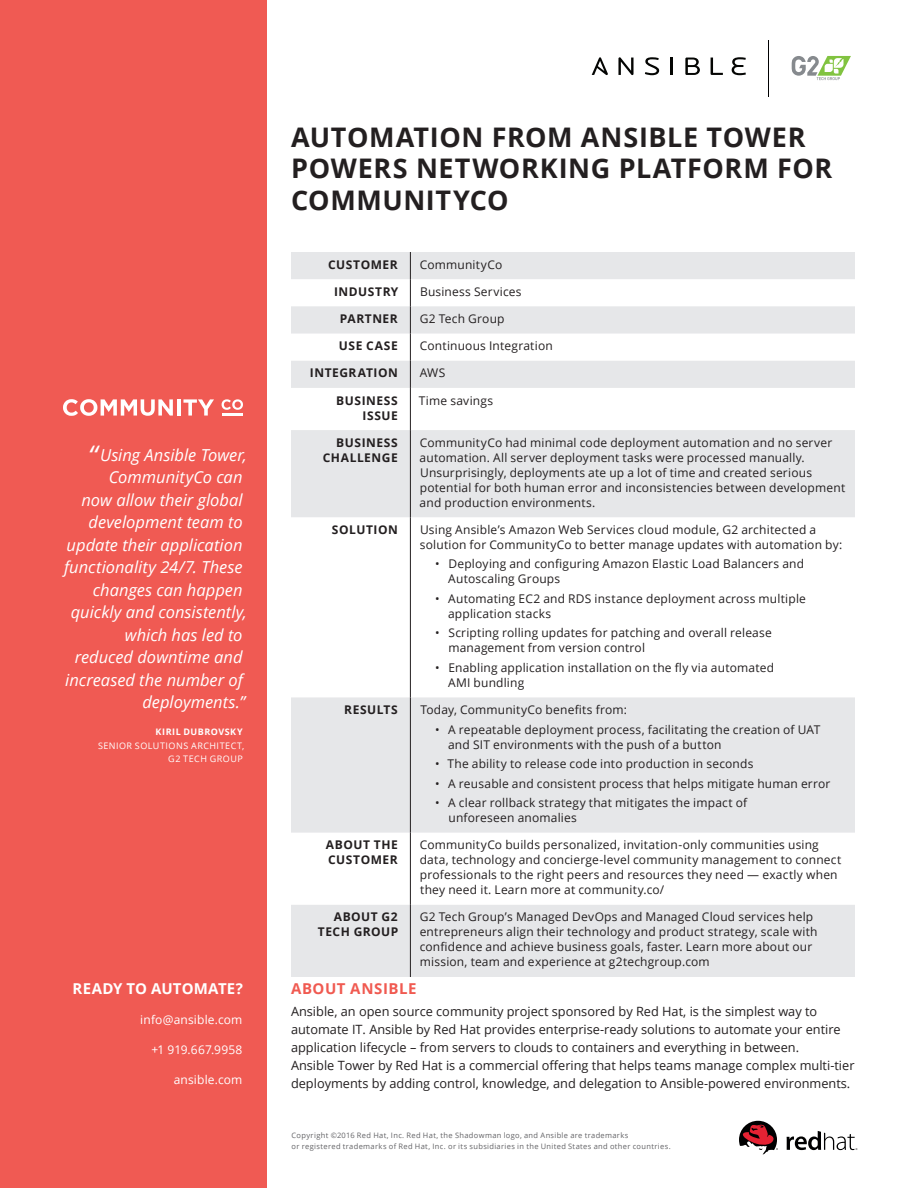
<style>
.page{position:relative;width:918px;height:1188px;background:#fff}
.page>*{position:absolute;margin:0;border:0;box-sizing:border-box;transform-origin:0 0}
.t1{font:700 27px/31.5px "Open Sans";letter-spacing:.02em;color:#231f20}
.t2{font:italic 16.5px/22.5px "Open Sans";color:#fff;text-align:right}
.t3{font:700 15px "Open Sans";letter-spacing:.01em;color:#fff}
.t4{font:700 15px "Open Sans";letter-spacing:.04em;color:#f05a51}
.t5{font:12.75px/18px "Open Sans";color:#231f20}
.t6{font:12px/15px "Open Sans";letter-spacing:.015em;color:#231f20}
.t7{font:700 12px/15px "Open Sans";letter-spacing:.045em;color:#231f20;text-align:right}
.t8{font:12px "Open Sans";letter-spacing:.015em;color:#fff}
.t9{font:9px/13.5px "Open Sans";letter-spacing:.055em;color:#fff;text-align:right}
.t10{font:700 9px "Open Sans";letter-spacing:.055em;color:#fff}
.t11{font:7.5px/11.2px "Open Sans";letter-spacing:.045em;color:#636366}
.s1{font-size:27px}
</style>
<div class="page">
<div style="left:0;top:0;width:267px;height:1188px;background:#f05a53"></div>
<svg style="left:739px;top:1121px;width:39px;height:34px"></svg>
<svg style="left:787px;top:1131px;width:70px;height:19px"></svg>
<svg style="left:222px;top:399px;width:21px;height:11px"></svg>
<hr style="left:222px;top:413px;width:21px;height:3px;background:#fff">
<svg style="left:63px;top:399px;width:110px;height:17px"></svg>
<hr style="left:177px;top:399px;width:4px;height:17px;background:#fff">
<svg style="left:183px;top:399px;width:31px;height:17px"></svg>
<svg style="left:291px;top:252px;width:564px;height:725px;fill:#e6e7e9"></svg>
<svg style="left:410px;top:252px;width:1px;height:136px"></svg>
<hr style="left:410px;top:388px;width:1px;height:42px;background:#231f20">
<hr style="left:410px;top:430px;width:1px;height:87px;background:#231f20">
<hr style="left:410px;top:517px;width:1px;height:180px;background:#231f20">
<hr style="left:410px;top:697px;width:1px;height:136px;background:#231f20">
<hr style="left:410px;top:833px;width:1px;height:72px;background:#231f20">
<hr style="left:410px;top:905px;width:1px;height:72px;background:#231f20">
<svg style="left:792px;top:56px;width:59px;height:24px"></svg>
<hr style="left:768px;top:40px;width:1px;height:56px;background:#000001">
<svg style="left:618px;top:57px;width:16px;height:18px"></svg>
<svg style="left:645px;top:57px;width:14px;height:18px"></svg>
<hr style="left:670px;top:58px;width:3px;height:17px;background:#040503">
<svg style="left:685px;top:58px;width:15px;height:17px"></svg>
<svg style="left:711px;top:58px;width:12px;height:17px"></svg>
<svg style="left:732px;top:57px;width:14px;height:18px"></svg>
<svg style="left:592px;top:57px;width:16px;height:18px"></svg>
<p class="t2" style="left:64px;top:443px;width:184px"><span class="s1">“</span>Using Ansible Tower,<br>CommunityCo can<br>now allow their global development team to update their application functionality 24/7. These changes can happen quickly and consistently, which has led to<br>reduced downtime and increased the number of deployments.”</p>
<p class="t10" style="left:156px;top:725px;width:89px">KIRIL DUBROVSKY</p>
<p class="t9" style="left:98px;top:738px;width:148px">SENIOR SOLUTIONS ARCHITECT,<br>G2 TECH GROUP</p>
<p class="t3" style="left:72px;top:978px;width:172px">READY TO AUTOMATE?</p>
<p class="t8" style="left:140px;top:1011px;width:104px">info@ansible.com</p>
<p class="t8" style="left:151px;top:1041px;width:93px">+1 919.667.9958</p>
<p class="t8" style="left:174px;top:1071px;width:70px">ansible.com</p>
<h1 class="t1" style="left:291px;top:120px;width:543px">AUTOMATION FROM ANSIBLE TOWER<br>POWERS NETWORKING PLATFORM FOR<br>COMMUNITYCO</h1>
<p class="t7" style="left:328px;top:257px;width:71px">CUSTOMER</p>
<p class="t6" style="left:420px;top:257px;width:84px">CommunityCo</p>
<p class="t7" style="left:334px;top:284px;width:66px">INDUSTRY</p>
<p class="t6" style="left:420px;top:284px;width:103px">Business Services</p>
<p class="t7" style="left:340px;top:311px;width:60px">PARTNER</p>
<p class="t6" style="left:420px;top:311px;width:86px">G2 Tech Group</p>
<p class="t7" style="left:339px;top:338px;width:60px">USE CASE</p>
<p class="t6" style="left:420px;top:338px;width:134px">Continuous Integration</p>
<p class="t7" style="left:310px;top:365px;width:89px">INTEGRATION</p>
<p class="t6" style="left:420px;top:365px;width:27px">AWS</p>
<p class="t7" style="left:336px;top:392px;width:63px">BUSINESS<br>ISSUE</p>
<p class="t6" style="left:419px;top:392px;width:76px">Time savings</p>
<p class="t7" style="left:323px;top:435px;width:77px">BUSINESS<br>CHALLENGE</p>
<p class="t6" style="left:420px;top:435px;width:427px">CommunityCo had minimal code deployment automation and no server automation. All server deployment tasks were processed manually.<br>Unsurprisingly, deployments ate up a lot of time and created serious potential for both human error and inconsistencies between development and production environments.</p>
<p class="t7" style="left:332px;top:522px;width:67px">SOLUTION</p>
<p class="t6" style="left:420px;top:522px;width:424px">Using Ansible’s Amazon Web Services cloud module, G2 architected a solution for CommunityCo to better manage updates with automation by:</p>
<p class="t6" style="left:448px;top:556px;width:357px;text-indent:-13px">• Deploying and configuring Amazon Elastic Load Balancers and<br>Autoscaling Groups</p>
<p class="t6" style="left:448px;top:591px;width:359px;text-indent:-13px">• Automating EC2 and RDS instance deployment across multiple application stacks</p>
<p class="t6" style="left:448px;top:625px;width:325px;text-indent:-13px">• Scripting rolling updates for patching and overall release management from version control</p>
<p class="t6" style="left:448px;top:660px;width:327px;text-indent:-13px">• Enabling application installation on the fly via automated<br>AMI bundling</p>
<p class="t7" style="left:344px;top:702px;width:55px">RESULTS</p>
<p class="t6" style="left:420px;top:702px;width:208px">Today, CommunityCo benefits from:</p>
<p class="t6" style="left:448px;top:721px;width:374px;text-indent:-13px">• A repeatable deployment process, facilitating the creation of UAT and SIT environments with the push of a button</p>
<p class="t6" style="left:435px;top:756px;width:320px">• The ability to release code into production in seconds</p>
<p class="t6" style="left:435px;top:775px;width:397px">• A reusable and consistent process that helps mitigate human error</p>
<p class="t6" style="left:449px;top:795px;width:300px;text-indent:-13px">• A clear rollback strategy that mitigates the impact of unforeseen anomalies</p>
<p class="t7" style="left:326px;top:837px;width:73px;text-align:left">ABOUT THE<br>CUSTOMER</p>
<p class="t6" style="left:420px;top:837px;width:423px">CommunityCo builds personalized, invitation-only communities using data, technology and concierge-level community management to connect professionals to the right peers and resources they need — exactly when they need it. Learn more at community.co/</p>
<p class="t7" style="left:318px;top:909px;width:82px">ABOUT G2<br>TECH GROUP</p>
<p class="t6" style="left:420px;top:909px;width:399px">G2 Tech Group’s Managed DevOps and Managed Cloud services help entrepreneurs align their technology and product strategy, scale with confidence and achieve business goals, faster. Learn more about our mission, team and experience at g2techgroup.com</p>
<p class="t4" style="left:291px;top:978px;width:127px">ABOUT ANSIBLE</p>
<p class="t5" style="left:291px;top:1003px;width:565px">Ansible, an open source community project sponsored by Red Hat, is the simplest way to automate IT. Ansible by Red Hat provides enterprise-ready solutions to automate your entire application lifecycle – from servers to clouds to containers and everything in between.<br>Ansible Tower by Red Hat is a commercial offering that helps teams manage complex multi-tier deployments by adding control, knowledge, and delegation to Ansible-powered environments.</p>
<p class="t11" style="left:292px;top:1130px;width:381px">Copyright ©2016 Red Hat, Inc. Red Hat, the Shadowman logo, and Ansible are trademarks<br>or registered trademarks of Red Hat, Inc. or its subsidiaries in the United States and other countries.</p>
</div>
